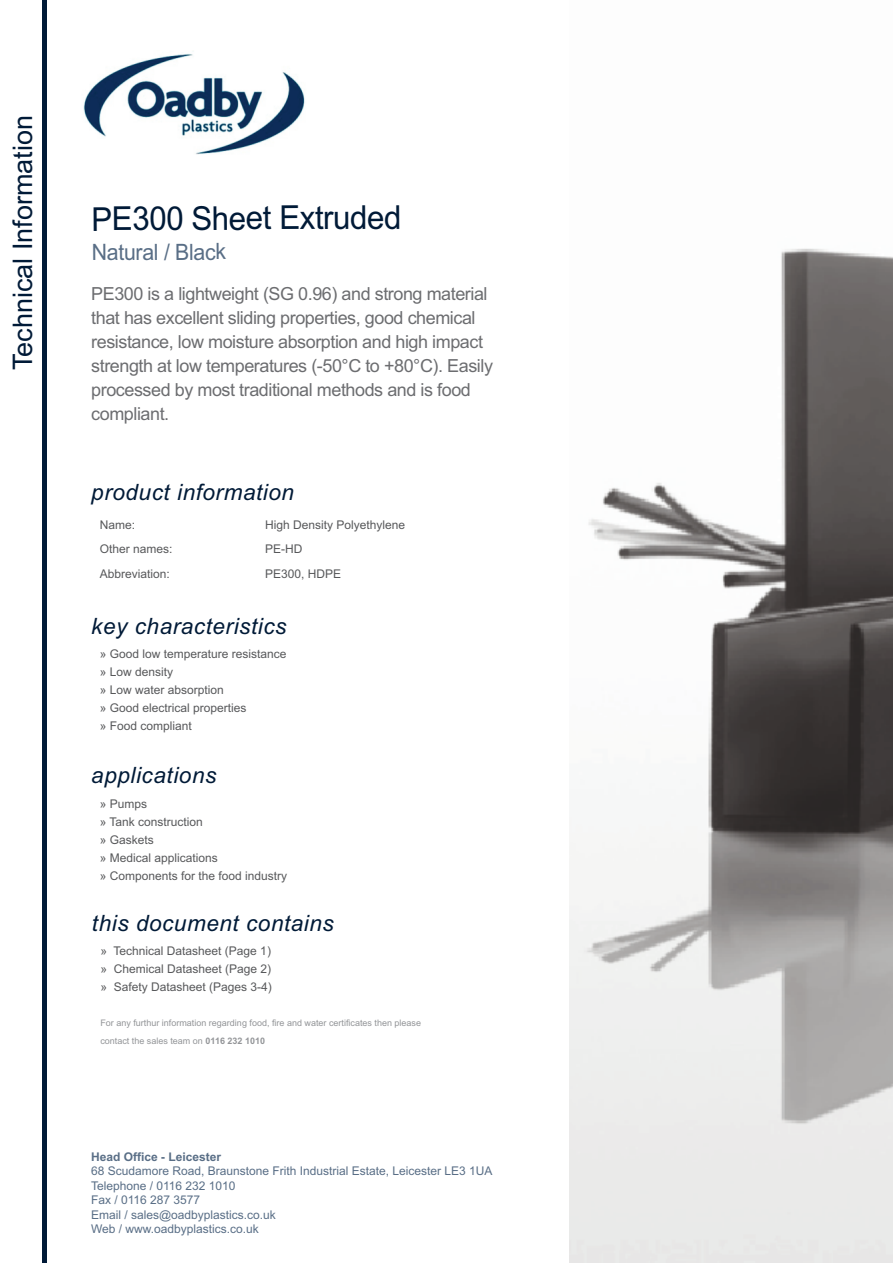
<style>
.page{position:relative;width:893px;height:1263px;background:#fff}
.page>*{position:absolute;margin:0;border:0;box-sizing:border-box;transform-origin:0 0}
.t1{font:33px "Arial";letter-spacing:-.025em;color:#001a37;scale:.95 1}
.t2{font:27px "Arial";color:#001a37}
.t3{font:italic 22.5px "Arial";letter-spacing:.025em;color:#001a37}
.t4{font:22.5px "Arial";letter-spacing:-.025em;color:#596e86;scale:.95 1}
.t5{font:18px/24px "Arial";letter-spacing:-.025em;color:#6c6d70}
.t6{font:12px/18px "Arial";color:#57585a}
.t7{font:12px/14.4px "Arial";color:#596e86}
.t8{font:700 12px "Arial";color:#596e86}
.t9{font:9px/18px "Arial";color:#939598}
.s1{font-weight:700}
</style>
<div class="page">
<img style="left:570px;top:248px;width:323px;height:1015px">
<hr style="left:43px;top:0;width:4px;height:1263px;background:#001a37">
<img style="left:83px;top:54px;width:222px;height:101px">
<h2 class="t2" style="left:7px;top:370px;width:257px;rotate:-90deg">Techn ci al nI of mr at oi n</h2>
<h1 class="t1" style="left:92px;top:199px;width:328px">PE300 Sheet Extruded</h1>
<h3 class="t4" style="left:92px;top:239px;width:143px">Natural / Black</h3>
<p class="t5" style="left:91px;top:282px;width:403px">PE300 is a lightweight (SG 0.96) and strong material that has excellent sliding properties, good chemical resistance, low moisture absorption and high impact strength at low temperatures (-50°C to +80°C). Easily processed by most traditional methods and is food compliant.</p>
<h3 class="t3" style="left:91px;top:479px;width:204px">product information</h3>
<p class="t6" style="left:100px;top:515px;width:37px">Name:</p>
<p class="t6" style="left:265px;top:515px;width:142px">High Density Polyethylene</p>
<p class="t6" style="left:100px;top:540px;width:74px">Other names:</p>
<p class="t6" style="left:265px;top:540px;width:39px">PE-HD</p>
<p class="t6" style="left:100px;top:564px;width:72px">Abbreviation:</p>
<p class="t6" style="left:265px;top:564px;width:78px">PE300, HDPE</p>
<h3 class="t3" style="left:91px;top:613px;width:197px">key characteristics</h3>
<p class="t6" style="left:100px;top:645px;width:188px">» Good low temperature resistance » Low density<br>» Low water absorption<br>» Good electrical properties<br>» Food compliant</p>
<h3 class="t3" style="left:91px;top:762px;width:127px">applications</h3>
<p class="t6" style="left:100px;top:795px;width:189px">» Pumps<br>» Tank construction<br>» Gaskets<br>» Medical applications<br>» Components for the food industry</p>
<h3 class="t3" style="left:92px;top:910px;width:243px">this document contains</h3>
<p class="t6" style="left:100px;top:942px;width:173px;text-align:justify">» Technical Datasheet (Page 1) » Chemical Datasheet (Page 2) » Safety Datasheet (Pages 3-4)</p>
<p class="t9" style="left:100px;top:1014px;width:322px">For any furthur information regarding food, fire and water certificates then please contact the sales team on <span class="s1">0116 232 1010</span></p>
<p class="t8" style="left:91px;top:1150px;width:132px">Head Office - Leicester</p>
<p class="t7" style="left:91px;top:1164px;width:403px">68 Scudamore Road, Braunstone Frith Industrial Estate, Leicester LE3 1UA Telephone / 0116 232 1010<br>Fax / 0116 287 3577<br>Email / sales@oadbyplastics.co.uk<br>Web / www.oadbyplastics.co.uk</p>
</div>
